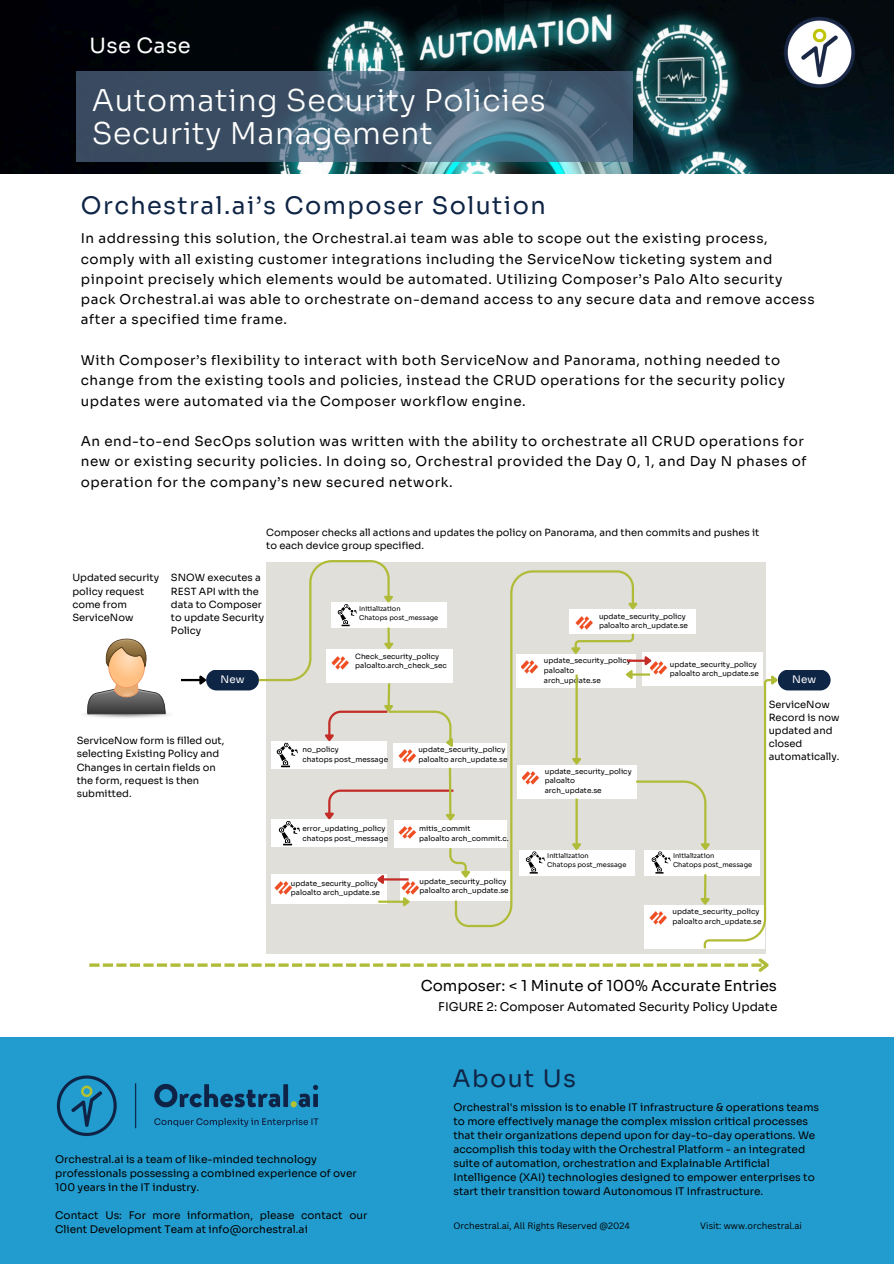
<style>
.page{position:relative;width:894px;height:1264px;background:#fff}
.page>*{position:absolute;margin:0;border:0;box-sizing:border-box;transform-origin:0 0}
.t1{font:300 30px/32.7px "Sora";letter-spacing:.02em;color:#fff}
.t2{font:24px "Sora";letter-spacing:.06em;color:#0f2546}
.t3{font:21px "Sora";letter-spacing:.02em;color:#fff}
.t4{font:15px "Sora";color:#000}
.t5{font:13.5px/20.2px "Sora";letter-spacing:.04em;color:#000}
.t6{font:12px "Sora";color:#000}
.t7{font:10.5px/14px "Sora";color:#000}
.t8{font:10.35px "Sora";color:#fff}
.t9{font:9.9px/13.2px "Sora";color:#000}
.t10{font:9px "Canva Sans";color:#000}
.t11{font:7.2px/9.8px "Sora";color:#000}
.t12{font:6.6px "Sora";color:#000}
</style>
<div class="page">
<img style="left:0;top:0;width:893px;height:173px">
<div style="left:0;top:1036px;width:893px;height:227px;background:#229cce"></div>
<img style="left:783px;top:17px;width:72px;height:72px">
<svg style="left:87px;top:560px;width:743px;height:412px"></svg>
<svg style="left:77px;top:71px;width:555px;height:91px;background:#445d73"></svg>
<img style="left:56px;top:1075px;width:263px;height:61px">
<h3 class="t3" style="left:89px;top:33px;width:103px">Use Case</h3>
<p class="t1" style="left:92px;top:84px;width:455px">Automating Security Policies<br>Security Management</p>
<p class="t2" style="left:81px;top:191px;width:466px">Orchestral.ai’s Composer Solution</p>
<p class="t5" style="left:81px;top:229px;width:735px">In addressing this solution, the Orchestral.ai team was able to scope out the existing process, comply with all existing customer integrations including the ServiceNow ticketing system and pinpoint precisely which elements would be automated. Utilizing Composer’s Palo Alto security pack Orchestral.ai was able to orchestrate on-demand access to any secure data and remove access after a specified time frame.</p>
<p class="t5" style="left:81px;top:350px;width:705px">With Composer’s flexibility to interact with both ServiceNow and Panorama, nothing needed to change from the existing tools and policies, instead the CRUD operations for the security policy updates were automated via the Composer workflow engine.</p>
<p class="t5" style="left:81px;top:431px;width:727px">An end-to-end SecOps solution was written with the ability to orchestrate all CRUD operations for new or existing security policies. In doing so, Orchestral provided the Day 0, 1, and Day N phases of operation for the company’s new secured network.</p>
<p class="t9" style="left:72px;top:571px;width:88px">Updated security policy request come from<br>ServiceNow</p>
<p class="t9" style="left:266px;top:526px;width:494px">Composer checks all actions and updates the policy on Panorama, and then commits and pushes it to each device group specified.</p>
<p class="t9" style="left:171px;top:571px;width:95px">SNOW executes a<br>REST API with the data to Composer to update Security<br>Policy</p>
<p class="t8" style="left:220px;top:673px;width:25px">New</p>
<p class="t12" style="left:359px;top:604px;width:43px">Initialization</p>
<p class="t12" style="left:359px;top:613px;width:81px">Chatops post_message</p>
<p class="t11" style="left:355px;top:651px;width:85px">Check_security_policy</p>
<p class="t11" style="left:355px;top:661px;width:93px">paloalto.arch_check_sec</p>
<p class="t11" style="left:599px;top:611px;width:88px">update_security_policy</p>
<p class="t11" style="left:599px;top:621px;width:90px">paloalto arch_update.se</p>
<p class="t11" style="left:543px;top:655px;width:88px">update_security_policy</p>
<p class="t11" style="left:543px;top:665px;width:58px">paloalto arch_update.se</p>
<p class="t11" style="left:669px;top:659px;width:88px">update_security_policy</p>
<p class="t11" style="left:669px;top:669px;width:90px">paloalto arch_update.se</p>
<p class="t9" style="left:77px;top:734px;width:149px">ServiceNow form is filled out, selecting Existing Policy and<br>Changes in certain fields on the form, request is then submitted.</p>
<p class="t11" style="left:302px;top:745px;width:38px">no_policy</p>
<p class="t11" style="left:302px;top:754px;width:87px">chatops post_message</p>
<h2 class="t11" style="left:418px;top:744px;width:88px">update_security_policy</h2>
<h5 class="t11" style="left:418px;top:754px;width:90px">paloalto arch_update.se</h5>
<p class="t11" style="left:544px;top:766px;width:88px">update_security_policy</p>
<p class="t11" style="left:544px;top:776px;width:58px">paloalto arch_update.se</p>
<p class="t8" style="left:792px;top:673px;width:25px">New</p>
<p class="t9" style="left:768px;top:697px;width:72px">ServiceNow<br>Record is now updated and closed automatically.</p>
<p class="t11" style="left:302px;top:824px;width:84px">error_updating_policy</p>
<p class="t11" style="left:302px;top:833px;width:87px">chatops post_message</p>
<p class="t11" style="left:291px;top:878px;width:88px">update_security_policy</p>
<p class="t11" style="left:291px;top:888px;width:90px">paloalto arch_update.se</p>
<p class="t7" style="left:55px;top:1152px;width:303px">Orchestral.ai is a team of like-minded technology professionals possessing a combined experience of over<br>100 years in the IT industry.</p>
<p class="t7" style="left:55px;top:1208px;width:313px">Contact Us: For more information, please contact our<br>Client Development Team at info@orchestral.ai</p>
<p class="t11" style="left:419px;top:824px;width:53px">mitis_commit</p>
<p class="t11" style="left:419px;top:833px;width:91px">paloalto arch_commit.c.</p>
<p class="t11" style="left:419px;top:876px;width:88px">update_security_policy</p>
<p class="t11" style="left:419px;top:886px;width:90px">paloalto arch_update.se</p>
<p class="t12" style="left:547px;top:851px;width:43px">Initialization</p>
<p class="t12" style="left:547px;top:860px;width:81px">Chatops post_message</p>
<p class="t12" style="left:672px;top:851px;width:43px">Initialization</p>
<p class="t12" style="left:672px;top:860px;width:81px">Chatops post_message</p>
<p class="t11" style="left:672px;top:906px;width:88px">update_security_policy</p>
<p class="t11" style="left:672px;top:916px;width:90px">paloalto arch_update.se</p>
<p class="t4" style="left:421px;top:976px;width:357px">Composer: &lt; 1 Minute of 100% Accurate Entries</p>
<p class="t6" style="left:438px;top:999px;width:340px">FIGURE 2: Composer Automated Security Policy Update</p>
<p class="t2" style="left:452px;top:1063px;width:125px">About Us</p>
<p class="t7" style="left:453px;top:1100px;width:367px">Orchestral's mission is to enable IT infrastructure &amp; operations teams to more effectively manage the complex mission critical processes that their organizations depend upon for day-to-day operations. We accomplish this today with the Orchestral Platform - an integrated suite of automation, orchestration and Explainable Artificial Intelligence (XAI) technologies designed to empower enterprises to start their transition toward Autonomous IT Infrastructure.</p>
<p class="t10" style="left:453px;top:1219px;width:178px">Orchestral.ai, All Rights Reserved @2024</p>
<p class="t10" style="left:700px;top:1219px;width:103px">Visit: www.orchestral.ai</p>
</div>
